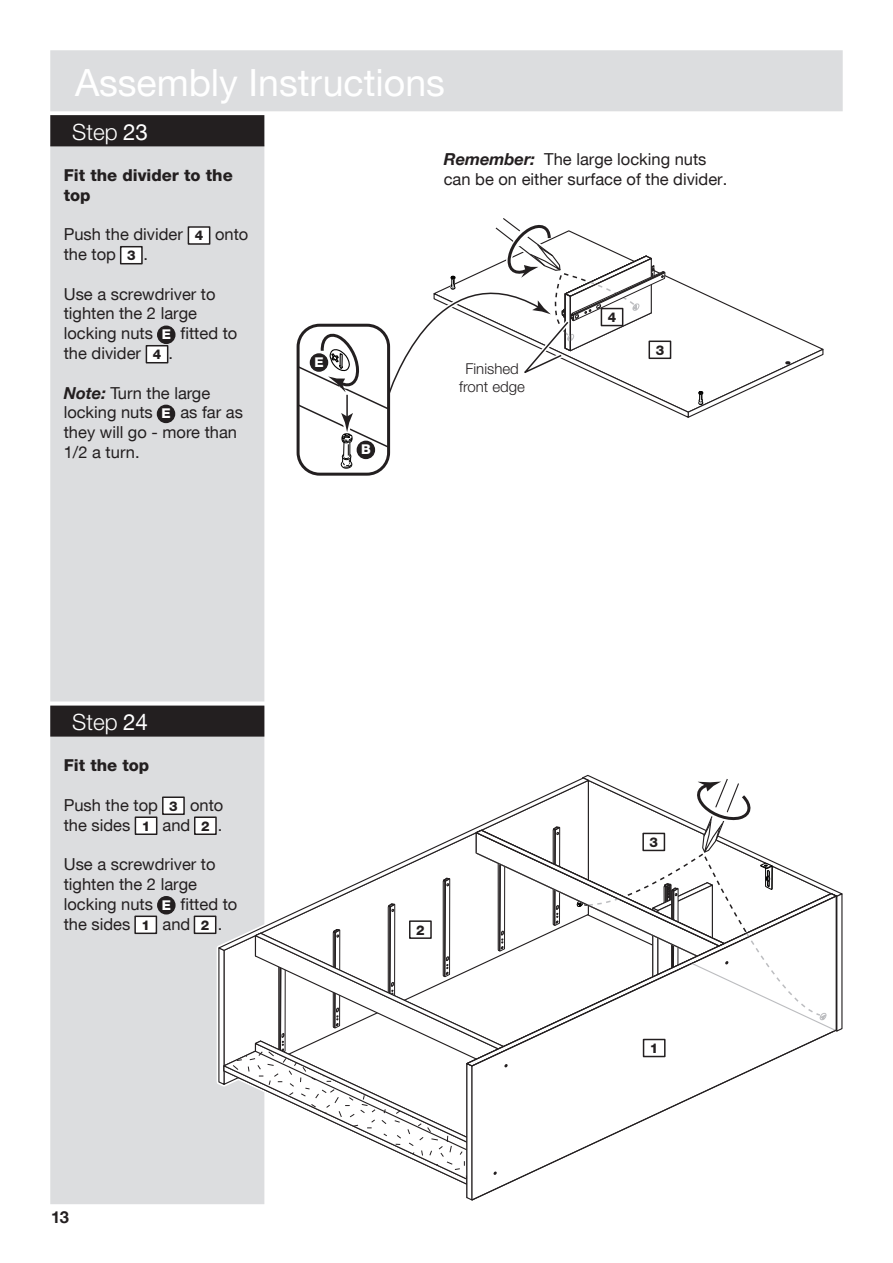
<style>
.page{position:relative;width:893px;height:1263px;background:#fff}
.page>*{position:absolute;margin:0;border:0;box-sizing:border-box;transform-origin:0 0}
.t1{font:37.5px "Helvetica Neue CE";color:#fff}
.t2{font:300 22.5px "Helvetica Neue CE";color:#fff}
.t3{font:16.5px/19.8px "Helvetica Neue CE";color:#231f20}
.t4{font:800 16.5px/19.8px "Helvetica Neue CE";color:#231f20}
.t5{font:700 16.5px "Helvetica Neue CE";color:#231f20}
.t6{font:300 15px/18px "Helvetica Neue CE";color:#231f20;text-align:center}
.t7{font:800 13.5px "Helvetica Neue CE";color:#231f20}
.t8{font:800 13.5px "Helvetica Neue CE";color:#fff}
.s1{font-weight:400}
.s2{font-weight:700;font-style:italic}
</style>
<div class="page">
<div style="left:51px;top:51px;width:791px;height:60px;background:#dcdddf"></div>
<div style="left:50px;top:50px;width:793px;height:61px;border:2px solid #dcdddf"></div>
<div style="left:51px;top:146px;width:213px;height:1057px;background:#dcdddf"></div>
<div style="left:51px;top:116px;width:213px;height:30px;background:#231f20"></div>
<div style="left:50px;top:115px;width:214px;height:31px;border:2px solid #231f20"></div>
<div style="left:188px;top:227px;width:22px;height:17px;background:#fff"></div>
<div style="left:188px;top:226px;width:22px;height:19px;border:2px solid #231f20"></div>
<div style="left:121px;top:247px;width:21px;height:17px;background:#fff"></div>
<div style="left:120px;top:246px;width:23px;height:18px;border:2px solid #231f20"></div>
<div style="left:158px;top:326px;width:17px;height:17px;background:#231f20;border-radius:50%"></div>
<div style="left:157px;top:325px;width:19px;height:19px;border:2px solid #231f20;border-radius:50%"></div>
<div style="left:146px;top:346px;width:22px;height:17px;background:#fff"></div>
<div style="left:146px;top:345px;width:22px;height:18px;border:2px solid #231f20"></div>
<div style="left:158px;top:405px;width:17px;height:17px;background:#231f20;border-radius:50%"></div>
<div style="left:157px;top:405px;width:18px;height:18px;border:2px solid #231f20;border-radius:50%"></div>
<svg style="left:296px;top:218px;width:528px;height:258px"></svg>
<svg style="left:50px;top:693px;width:793px;height:509px"></svg>
<svg style="left:464px;top:892px;width:375px;height:175px"></svg>
<div style="left:643px;top:1039px;width:22px;height:17px;background:#fff"></div>
<div style="left:643px;top:1039px;width:23px;height:18px;border:2px solid #231f20"></div>
<div style="left:410px;top:921px;width:21px;height:17px;background:#fff"></div>
<div style="left:409px;top:920px;width:23px;height:19px;border:2px solid #231f20"></div>
<p class="t1" style="left:75px;top:60px;width:371px">Assembly Instructions</p>
<p class="t2" style="left:72px;top:118px;width:77px">Step <span class="s1">23</span></p>
<p class="t4" style="left:64px;top:165px;width:170px">Fit the divider to the top</p>
<p class="t3" style="left:64px;top:225px;width:121px">Push the divider</p>
<p class="t3" style="left:215px;top:225px;width:35px">onto</p>
<p class="t3" style="left:64px;top:244px;width:54px">the top</p>
<p class="t3" style="left:144px;top:244px;width:6px">.</p>
<p class="t3" style="left:64px;top:284px;width:153px">Use a screwdriver to tighten the 2 large locking nuts</p>
<p class="t7" style="left:195px;top:227px;width:10px">4</p>
<p class="t7" style="left:127px;top:247px;width:10px">3</p>
<p class="t3" style="left:181px;top:324px;width:58px">fitted to</p>
<p class="t8" style="left:162px;top:326px;width:11px">E</p>
<p class="t3" style="left:64px;top:343px;width:79px">the divider</p>
<p class="t3" style="left:169px;top:343px;width:6px">.</p>
<p class="t3" style="left:64px;top:383px;width:148px"><span class="s2">Note:</span> Turn the large locking nuts</p>
<p class="t7" style="left:153px;top:346px;width:10px">4</p>
<p class="t3" style="left:64px;top:403px;width:181px;text-indent:117px">as far as they will go - more than<br>1/2 a turn.</p>
<p class="t8" style="left:161px;top:405px;width:11px">E</p>
<p class="t8" style="left:314px;top:354px;width:11px">E</p>
<p class="t8" style="left:361px;top:441px;width:11px">B</p>
<p class="t3" style="left:444px;top:150px;width:285px"><span class="s2">Remember:</span> The large locking nuts can be on either surface of the divider.</p>
<p class="t6" style="left:459px;top:359px;width:67px">Finished front edge</p>
<p class="t7" style="left:608px;top:309px;width:10px">4</p>
<p class="t7" style="left:656px;top:342px;width:10px">3</p>
<p class="t2" style="left:72px;top:708px;width:77px">Step <span class="s1">24</span></p>
<p class="t4" style="left:64px;top:755px;width:87px">Fit the top</p>
<p class="t3" style="left:64px;top:795px;width:96px">Push the top</p>
<p class="t3" style="left:190px;top:795px;width:35px">onto</p>
<p class="t3" style="left:64px;top:815px;width:68px">the sides</p>
<p class="t3" style="left:163px;top:815px;width:29px">and</p>
<p class="t3" style="left:218px;top:815px;width:6px">.</p>
<p class="t3" style="left:64px;top:854px;width:153px">Use a screwdriver to tighten the 2 large locking nuts</p>
<p class="t7" style="left:169px;top:797px;width:10px">3</p>
<p class="t7" style="left:142px;top:817px;width:10px">1</p>
<p class="t7" style="left:201px;top:817px;width:10px">2</p>
<p class="t3" style="left:181px;top:894px;width:58px">fitted to</p>
<p class="t8" style="left:162px;top:896px;width:11px">E</p>
<p class="t3" style="left:64px;top:914px;width:68px">the sides</p>
<p class="t3" style="left:163px;top:914px;width:29px">and</p>
<p class="t3" style="left:218px;top:914px;width:6px">.</p>
<p class="t7" style="left:142px;top:916px;width:10px">1</p>
<p class="t7" style="left:201px;top:916px;width:10px">2</p>
<p class="t5" style="left:51px;top:1207px;width:20px">13</p>
<p class="t7" style="left:416px;top:921px;width:10px">2</p>
<p class="t7" style="left:649px;top:834px;width:10px">3</p>
<p class="t7" style="left:650px;top:1040px;width:10px">1</p>
</div>
